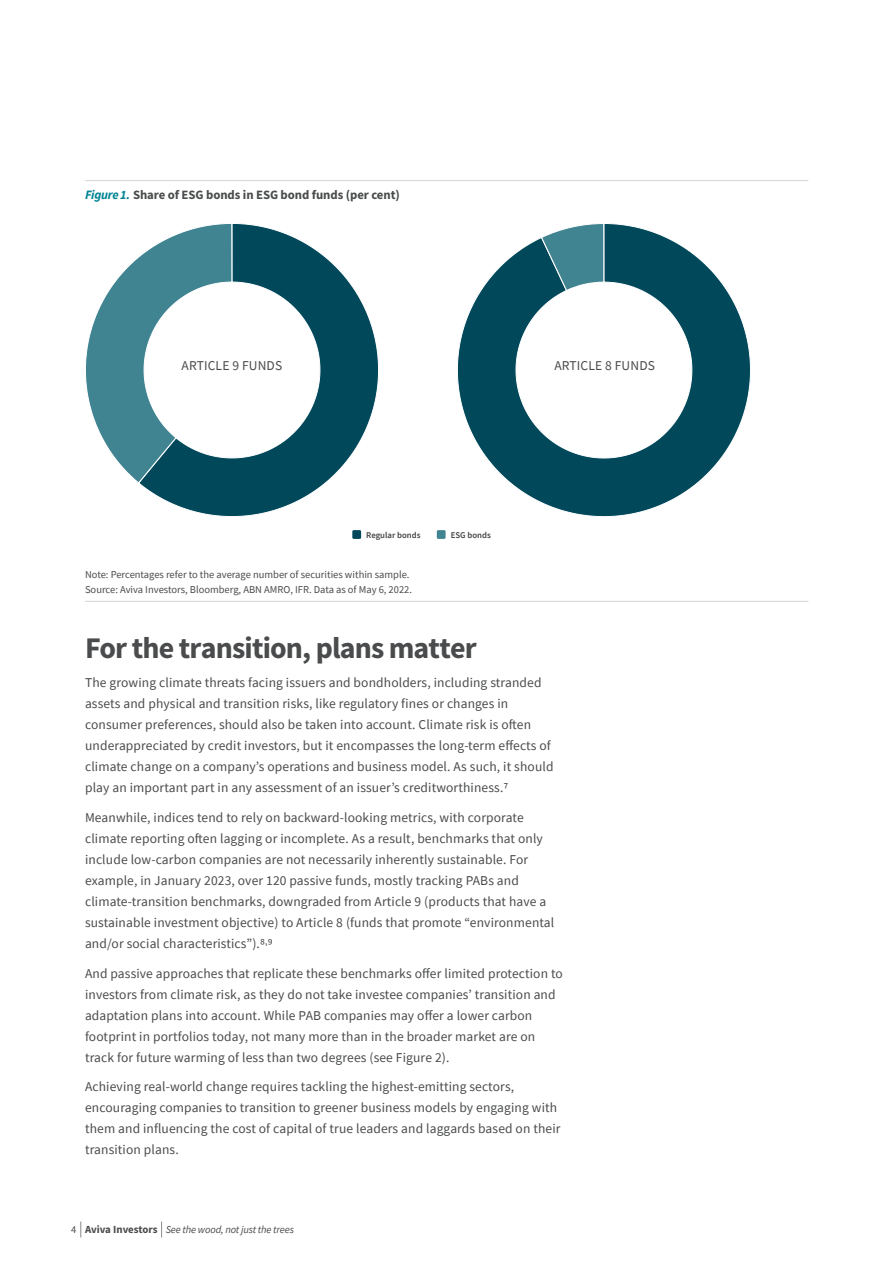
<style>
.page{position:relative;width:893px;height:1263px;background:#fff}
.page>*{position:absolute;margin:0;border:0;box-sizing:border-box;transform-origin:0 0}
.t1{font:700 30px "Source Sans Pro";letter-spacing:-.03em;color:#4a4b4c}
.t2{font:13.5px/21px "Source Sans Pro";letter-spacing:.01em;color:#4a4b4c}
.t3{font:700 12.75px "Source Sans Pro";letter-spacing:-.005em;color:#4a4b4c}
.t4{font:10.5px/15.1px "Source Sans Pro";color:#4a4b4c}
.t5{font:italic 10.5px "Source Sans Pro";letter-spacing:-.015em;color:#4a4b4c}
.t6{font:600 8.7px "Source Sans Pro";color:#444}
.s1{font-style:italic;color:#008594}
.s2{font-style:normal}
.s3{font-weight:700;font-style:normal;font-size:10.8px}
</style>
<div class="page">
<svg style="left:80px;top:1221px;width:1px;height:16px"></svg>
<svg style="left:161px;top:1221px;width:1px;height:16px"></svg>
<hr style="left:85px;top:180px;width:723px;height:1px;background:#dbd9d8">
<hr style="left:85px;top:601px;width:723px;height:1px;background:#dbd9d8">
<svg style="left:141px;top:223px;width:238px;height:294px"></svg>
<svg style="left:85px;top:223px;width:148px;height:261px"></svg>
<svg style="left:457px;top:223px;width:294px;height:294px"></svg>
<svg style="left:541px;top:223px;width:64px;height:68px;background:#578f9b"></svg>
<svg style="left:352px;top:530px;width:9px;height:9px"></svg>
<svg style="left:437px;top:530px;width:9px;height:9px"></svg>
<p class="t3" style="left:85px;top:186px;width:316px"><span class="s1">Figure1.</span> Share of ESG bonds in ESG bond funds (per cent)</p>
<p class="t2" style="left:182px;top:354px;width:102px">ARTICLE 9 FUNDS</p>
<p class="t2" style="left:554px;top:354px;width:102px">ARTICLE 8 FUNDS</p>
<p class="t6" style="left:366px;top:529px;width:56px">Regular bonds</p>
<p class="t6" style="left:451px;top:529px;width:42px">ESG bonds</p>
<p class="t4" style="left:85px;top:567px;width:329px">Note: Percentages refer to the average number of securities within sample.<br>Source: Aviva Investors, Bloomberg, ABN AMRO, IFR. Data as of May 6, 2022.</p>
<h1 class="t1" style="left:85px;top:628px;width:393px">For the transition, plans matter</h1>
<p class="t2" style="left:85px;top:672px;width:470px">The growing climate threats facing issuers and bondholders, including stranded assets and physical and transition risks, like regulatory fines or changes in consumer preferences, should also be taken into account. Climate risk is often underappreciated by credit investors, but it encompasses the long-term effects of climate change on a company’s operations and business model. As such, it should play an important part in any assessment of an issuer’s creditworthiness.7</p>
<p class="t2" style="left:85px;top:807px;width:471px">Meanwhile, indices tend to rely on backward-looking metrics, with corporate climate reporting often lagging or incomplete. As a result, benchmarks that only include low-carbon companies are not necessarily inherently sustainable. For example, in January 2023, over 120 passive funds, mostly tracking PABs and climate-transition benchmarks, downgraded from Article 9 (products that have a sustainable investment objective) to Article 8 (funds that promote “environmental and/or social characteristics”).8,9</p>
<p class="t2" style="left:85px;top:962px;width:479px">And passive approaches that replicate these benchmarks offer limited protection to investors from climate risk, as they do not take investee companies’ transition and adaptation plans into account. While PAB companies may offer a lower carbon footprint in portfolios today, not many more than in the broader market are on track for future warming of less than two degrees (see Figure 2).</p>
<p class="t2" style="left:85px;top:1076px;width:477px">Achieving real-world change requires tackling the highest-emitting sectors, encouraging companies to transition to greener business models by engaging with them and influencing the cost of capital of true leaders and laggards based on their transition plans.</p>
<p class="t5" style="left:71px;top:1223px;width:224px"><span class="s2">4</span> <span class="s3">Aviva Investors</span> See the wood, not just the trees</p>
</div>
